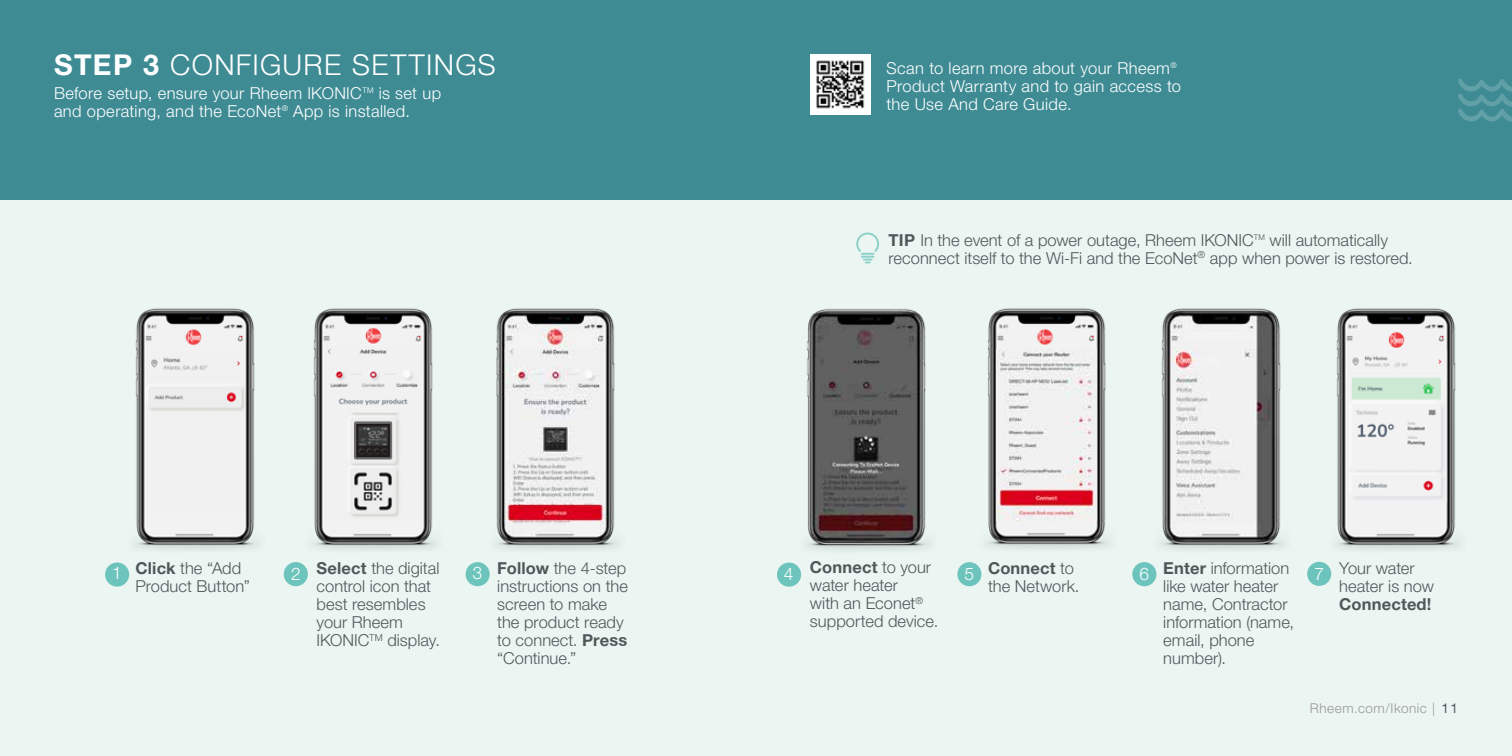
<style>
.page{position:relative;width:1512px;height:756px;background:#ebf6f3}
.page>*{position:absolute;margin:0;border:0;box-sizing:border-box;transform-origin:0 0}
.t1{font:300 28.8px "Rheem Sans";letter-spacing:.045em;color:#fff}
.t2{font:300 17.4px "Rheem Sans";color:#fff}
.t3{font:300 16.5px/18px "Rheem Sans";color:#4e5859}
.t4{font:300 16.5px/18px "Rheem Sans";letter-spacing:.02em;color:#fff}
.t5{font:700 16.5px "Rheem Sans";letter-spacing:.01em;color:#4e5859}
.t6{font:300 13.5px "Rheem Sans";letter-spacing:.04em;color:#9a969a}
.s1{font-weight:700}
.s2{font-weight:400;color:#54565b}
</style>
<div class="page">
<div style="left:0;top:0;width:1512px;height:200px;background:#3e8b94"></div>
<svg style="left:1458px;top:79px;width:54px;height:43px"></svg>
<div style="left:105px;top:563px;width:24px;height:24px;background:#6dc4bc;border-radius:50%"></div>
<div style="left:777px;top:563px;width:24px;height:24px;background:#6dc4bc;border-radius:50%"></div>
<div style="left:284px;top:562px;width:24px;height:24px;background:#6dc4bc;border-radius:50%"></div>
<div style="left:957px;top:562px;width:24px;height:24px;background:#6dc4bc;border-radius:50%"></div>
<div style="left:1132px;top:562px;width:24px;height:24px;background:#6dc4bc;border-radius:50%"></div>
<div style="left:1307px;top:562px;width:24px;height:24px;background:#6dc4bc;border-radius:50%"></div>
<div style="left:466px;top:562px;width:24px;height:24px;background:#6dc4bc;border-radius:50%"></div>
<img style="left:496px;top:308px;width:123px;height:242px">
<img style="left:313px;top:308px;width:124px;height:242px">
<img style="left:987px;top:308px;width:123px;height:241px">
<img style="left:1161px;top:308px;width:124px;height:242px">
<img style="left:1336px;top:308px;width:124px;height:242px">
<img style="left:135px;top:308px;width:124px;height:242px">
<img style="left:806px;top:309px;width:124px;height:242px">
<img style="left:997px;top:349px;width:99px;height:171px">
<img style="left:810px;top:54px;width:60px;height:60px">
<svg style="left:856px;top:232px;width:23px;height:31px"></svg>
<h1 class="t1" style="left:54px;top:47px;width:444px"><span class="s1">STEP 3</span> CONFIGURE SETTINGS</h1>
<p class="t4" style="left:54px;top:85px;width:389px">Before setup, ensure your Rheem IKONIC<sup>TM</sup> is set up and operating, and the EcoNet<sup>®</sup> App is installed.</p>
<p class="t4" style="left:887px;top:60px;width:296px">Scan to learn more about your Rheem<sup>®<br></sup>Product Warranty and to gain access to the Use And Care Guide.</p>
<p class="t3" style="left:888px;top:232px;width:526px"><span class="s1">TIP</span> In the event of a power outage, Rheem IKONIC<sup>TM</sup> will automatically reconnect itself to the Wi-Fi and the EcoNet<sup>®</sup> app when power is restored.</p>
<p class="t3" style="left:136px;top:560px;width:116px"><span class="s1">Click</span> the “Add<br>Product Button”</p>
<p class="t3" style="left:810px;top:559px;width:130px"><span class="s1">Connect</span> to your water heater<br>with an Econet<sup>® </sup>supported device.</p>
<p class="t3" style="left:317px;top:560px;width:125px"><span class="s1">Select</span> the digital control icon that best resembles your Rheem<br>IKONIC<sup>TM</sup> display.</p>
<p class="t3" style="left:988px;top:560px;width:93px"><span class="s1">Connect</span> to the Network.</p>
<p class="t3" style="left:1163px;top:560px;width:132px"><span class="s1">Enter</span> information like water heater name, Contractor information (name, email, phone number).</p>
<p class="t3" style="left:1339px;top:560px;width:96px">Your water heater is now</p>
<p class="t3" style="left:497px;top:560px;width:132px"><span class="s1">Follow</span> the 4-step instructions on the screen to make the product ready to connect. <span class="s1">Press </span>“Continue.”</p>
<p class="t2" style="left:112px;top:562px;width:11px">1</p>
<p class="t2" style="left:291px;top:563px;width:11px">2</p>
<p class="t2" style="left:473px;top:562px;width:11px">3</p>
<p class="t2" style="left:784px;top:563px;width:11px">4</p>
<p class="t2" style="left:965px;top:563px;width:11px">5</p>
<p class="t2" style="left:1140px;top:563px;width:11px">6</p>
<p class="t2" style="left:1314px;top:563px;width:11px">7</p>
<p class="t5" style="left:1339px;top:594px;width:94px">Connected!</p>
<p class="t6" style="left:1310px;top:700px;width:150px">Rheem.com/Ikonic | <span class="s2">11</span></p>
</div>
